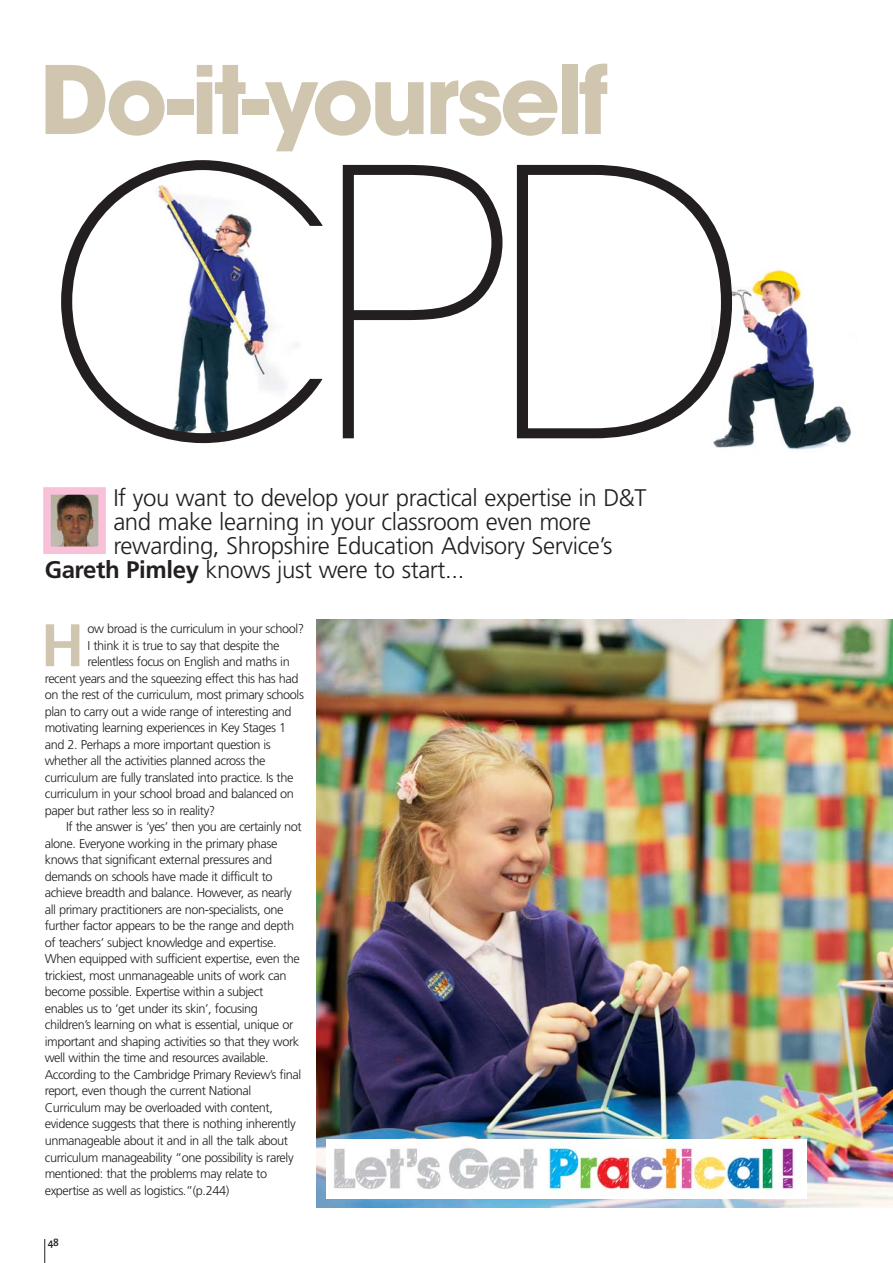
<style>
.page{position:relative;width:893px;height:1263px;background:#fff}
.page>*{position:absolute;margin:0;border:0;box-sizing:border-box;transform-origin:0 0}
.t1{font:200 369.3px "Avant Garde LT";color:#231f20}
.t2{font:700 93.3px "Avant Garde LT";letter-spacing:-.045em;color:#d0c5ae}
.t3{font:700 60px "Frutiger";color:#d0c5ae}
.t4{font:300 24px "Frutiger";letter-spacing:-.015em;color:#231f20}
.t5{font:300 12.75px "Frutiger";letter-spacing:-.035em;color:#231f20}
.t6{font:600 10.5px "The Sans";color:#231f20}
.s1{font-weight:700}
</style>
<div class="page">
<img style="left:713px;top:269px;width:138px;height:181px">
<img style="left:158px;top:184px;width:128px;height:257px">
<svg style="left:44px;top:1239px;width:1px;height:23px"></svg>
<img style="left:316px;top:619px;width:576px;height:587px">
<img style="left:328px;top:1138px;width:477px;height:59px">
<img style="left:52px;top:496px;width:45px;height:49px">
<div style="left:43px;top:487px;width:63px;height:67px;border:8px solid #f8c1d9"></div>
<h2 class="t2" style="left:40px;top:39px;width:569px">Do-it-yourself</h2>
<h1 class="t1" style="left:46px;top:87px;width:702px">CPD</h1>
<h3 class="t4" style="left:113px;top:487px;width:534px">If you want to develop your practical expertise in D&amp;T</h3>
<h3 class="t4" style="left:113px;top:511px;width:479px">and make learning in your classroom even more</h3>
<h3 class="t4" style="left:113px;top:535px;width:500px">rewarding, Shropshire Education Advisory Service’s</h3>
<h3 class="t4" style="left:45px;top:559px;width:421px"><span class="s1">Gareth Pimley</span> knows just were to start...</h3>
<h3 class="t3" style="left:41px;top:621px;width:45px">H</h3>
<p class="t5" style="left:87px;top:623px;width:218px">ow broad is the curriculum in your school?</p>
<p class="t5" style="left:87px;top:640px;width:193px">I think it is true to say that despite the</p>
<p class="t5" style="left:87px;top:656px;width:204px">relentless focus on English and maths in</p>
<p class="t5" style="left:45px;top:673px;width:255px">recent years and the squeezing effect this has had</p>
<p class="t5" style="left:45px;top:689px;width:260px">on the rest of the curriculum, most primary schools</p>
<p class="t5" style="left:45px;top:706px;width:248px">plan to carry out a wide range of interesting and</p>
<p class="t5" style="left:45px;top:722px;width:243px">motivating learning experiences in Key Stages 1</p>
<p class="t5" style="left:45px;top:739px;width:227px">and 2. Perhaps a more important question is</p>
<p class="t5" style="left:45px;top:755px;width:222px">whether all the activities planned across the</p>
<p class="t5" style="left:45px;top:772px;width:250px">curriculum are fully translated into practice. Is the</p>
<p class="t5" style="left:45px;top:788px;width:251px">curriculum in your school broad and balanced on</p>
<p class="t5" style="left:45px;top:805px;width:172px">paper but rather less so in reality?</p>
<p class="t5" style="left:66px;top:821px;width:237px">If the answer is ‘yes’ then you are certainly not</p>
<p class="t5" style="left:45px;top:838px;width:234px">alone. Everyone working in the primary phase</p>
<p class="t5" style="left:45px;top:854px;width:229px">knows that significant external pressures and</p>
<p class="t5" style="left:45px;top:871px;width:229px">demands on schools have made it difficult to</p>
<p class="t5" style="left:45px;top:887px;width:248px">achieve breadth and balance. However, as nearly</p>
<p class="t5" style="left:45px;top:904px;width:240px">all primary practitioners are non-specialists, one</p>
<p class="t5" style="left:45px;top:920px;width:251px">further factor appears to be the range and depth</p>
<p class="t5" style="left:45px;top:937px;width:233px">of teachers’ subject knowledge and expertise.</p>
<p class="t5" style="left:45px;top:953px;width:256px">When equipped with sufficient expertise, even the</p>
<p class="t5" style="left:45px;top:970px;width:243px">trickiest, most unmanageable units of work can</p>
<p class="t5" style="left:45px;top:986px;width:220px">become possible. Expertise within a subject</p>
<p class="t5" style="left:45px;top:1003px;width:214px">enables us to ‘get under its skin’, focusing</p>
<p class="t5" style="left:45px;top:1019px;width:250px">children’s learning on what is essential, unique or</p>
<p class="t5" style="left:45px;top:1036px;width:256px">important and shaping activities so that they work</p>
<p class="t5" style="left:45px;top:1052px;width:225px">well within the time and resources available.</p>
<p class="t5" style="left:45px;top:1069px;width:258px">According to the Cambridge Primary Review’s final</p>
<p class="t5" style="left:45px;top:1085px;width:208px">report, even though the current National</p>
<p class="t5" style="left:45px;top:1102px;width:229px">Curriculum may be overloaded with content,</p>
<p class="t5" style="left:45px;top:1118px;width:252px">evidence suggests that there is nothing inherently</p>
<p class="t5" style="left:45px;top:1135px;width:245px">unmanageable about it and in all the talk about</p>
<p class="t5" style="left:45px;top:1151px;width:250px">curriculum manageability “one possibility is rarely</p>
<p class="t5" style="left:45px;top:1168px;width:224px">mentioned: that the problems may relate to</p>
<p class="t5" style="left:45px;top:1184px;width:186px">expertise as well as logistics.”(p.244)</p>
<p class="t6" style="left:48px;top:1238px;width:13px">48</p>
</div>
